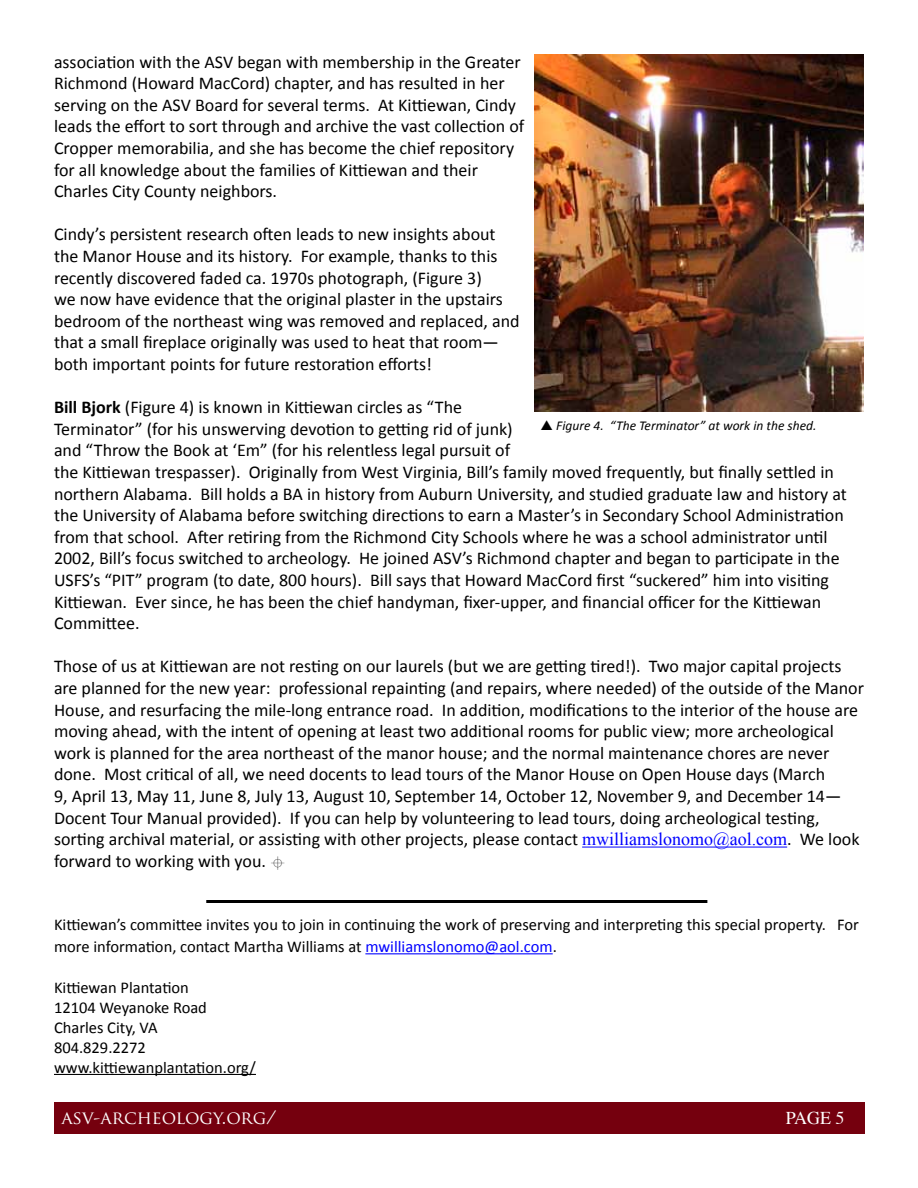
<style>
.page{position:relative;width:918px;height:1188px;background:#fff}
.page>*{position:absolute;margin:0;border:0;box-sizing:border-box;transform-origin:0 0}
.t1{font:18px/21.6px "Calibri";color:#000}
.t2{font:18px "Trajan Pro";color:#fff}
.t3{font:18px "Times";color:#fff}
.t4{font:16.5px/19.8px "Calibri";color:#000}
.t5{font:italic 13.5px "Calibri";color:#000}
.s1{font-weight:700}
.s2{font-family:"Times New Roman";color:#00f}
.s3{color:#00f}
</style>
<div class="page">
<div style="left:54px;top:1102px;width:810px;height:32px;background:#75000e"></div>
<hr style="left:365px;top:953px;width:188px;height:1px;background:#00f">
<hr style="left:54px;top:1074px;width:202px;height:1px;background:#000">
<hr style="left:582px;top:847px;width:205px;height:1px;background:#00f">
<img style="left:535px;top:54px;width:329px;height:357px">
<hr style="left:206px;top:900px;width:501px;height:3px;background:#000">
<p class="t1" style="left:54px;top:50px;width:472px">association with the ASV began with membership in the Greater Richmond (Howard MacCord) chapter, and has resulted in her serving on the ASV Board for several terms. At Kittiewan, Cindy leads the effort to sort through and archive the vast collection of Cropper memorabilia, and she has become the chief repository for all knowledge about the families of Kittiewan and their Charles City County neighbors.</p>
<p class="t1" style="left:54px;top:223px;width:467px">Cindy’s persistent research often leads to new insights about the Manor House and its history. For example, thanks to this recently discovered faded ca. 1970s photograph, (Figure 3)<br>we now have evidence that the original plaster in the upstairs bedroom of the northeast wing was removed and replaced, and that a small fireplace originally was used to heat that room— both important points for future restoration efforts!</p>
<p class="t1" style="left:54px;top:395px;width:794px"><span class="s1">Bill Bjork</span> (Figure 4) is known in Kittiewan circles as “The<br>Terminator” (for his unswerving devotion to getting rid of junk)<br>and “Throw the Book at ‘Em” (for his relentless legal pursuit of<br>the Kittiewan trespasser). Originally from West Virginia, Bill’s family moved frequently, but finally settled in northern Alabama. Bill holds a BA in history from Auburn University, and studied graduate law and history at the University of Alabama before switching directions to earn a Master’s in Secondary School Administration from that school. After retiring from the Richmond City Schools where he was a school administrator until 2002, Bill’s focus switched to archeology. He joined ASV’s Richmond chapter and began to participate in the USFS’s “PIT” program (to date, 800 hours). Bill says that Howard MacCord first “suckered” him into visiting Kittiewan. Ever since, he has been the chief handyman, fixer-upper, and financial officer for the Kittiewan Committee.</p>
<p class="t1" style="left:54px;top:655px;width:811px">Those of us at Kittiewan are not resting on our laurels (but we are getting tired!). Two major capital projects are planned for the new year: professional repainting (and repairs, where needed) of the outside of the Manor House, and resurfacing the mile-long entrance road. In addition, modifications to the interior of the house are moving ahead, with the intent of opening at least two additional rooms for public view; more archeological work is planned for the area northeast of the manor house; and the normal maintenance chores are never done. Most critical of all, we need docents to lead tours of the Manor House on Open House days (March<br>9, April 13, May 11, June 8, July 13, August 10, September 14, October 12, November 9, and December 14— Docent Tour Manual provided). If you can help by volunteering to lead tours, doing archeological testing, sorting archival material, or assisting with other projects, please contact <span class="s2">mwilliamslonomo@aol.com</span>. We look forward to working with you. ⌖</p>
<p class="t5" style="left:556px;top:417px;width:262px">Figure 4. “The Terminator” at work in the shed.</p>
<p class="t4" style="left:54px;top:913px;width:806px;line-height:21.6px">Kittiewan’s committee invites you to join in continuing the work of preserving and interpreting this special property. For more information, contact Martha Williams at <span class="s3">mwilliamslonomo@aol.com</span>.</p>
<p class="t4" style="left:54px;top:977px;width:203px">Kittiewan Plantation<br>12104 Weyanoke Road<br>Charles City, VA<br>804.829.2272 www.kittiewanplantation.org/</p>
<p class="t2" style="left:61px;top:1106px;width:217px">ASV-ARCHEOLOGY.ORG/</p>
<p class="t3" style="left:786px;top:1106px;width:60px">PAGE 5</p>
</div>
